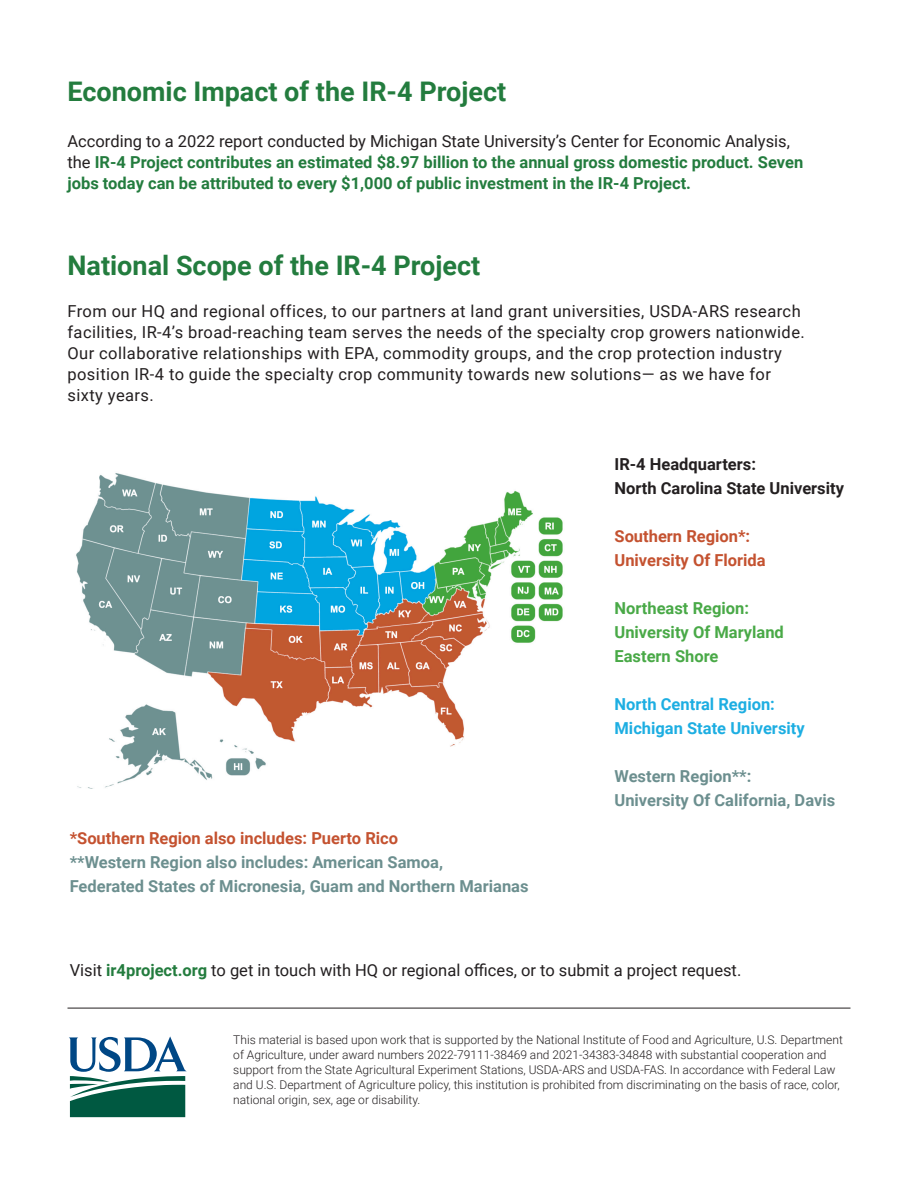
<style>
.page{position:relative;width:918px;height:1188px;background:#fff}
.page>*{position:absolute;margin:0;border:0;box-sizing:border-box;transform-origin:0 0}
.t1{font:700 27px "Roboto";color:#237c3e}
.t2{font:16.5px/21px "Roboto";letter-spacing:.025em;color:#231f20}
.t3{font:700 16.5px/21px "Roboto";color:#237c3e}
.t4{font:700 16.5px/24px "Roboto";color:#6c8f8f}
.t5{font:16.5px "Roboto";color:#231f20}
.t6{font:700 16.5px/24px "Roboto";color:#c45230}
.t7{font:700 16.5px/24px "Roboto";color:#49a947}
.t8{font:700 16.5px/24px "Roboto";color:#231f20}
.t9{font:700 16.5px/24px "Roboto";color:#1daee2}
.t10{font:300 12px/15px "Roboto";color:#231f20}
.s1{font-weight:400;color:#231f20}
.s2{font-weight:700;color:#237c3e}
</style>
<div class="page">
<hr style="left:68px;top:1008px;width:782px;height:1px;background:#231f20">
<img style="left:76px;top:473px;width:487px;height:316px">
<svg style="left:69px;top:1036px;width:118px;height:81px"></svg>
<p class="t1" style="left:68px;top:73px;width:440px">Economic Impact of the IR-4 Project</p>
<p class="t3" style="left:68px;top:130px;width:737px"><span class="s1">According to a 2022 report conducted by Michigan State University’s Center for Economic Analysis, the</span> IR-4 Project contributes an estimated $8.97 billion to the annual gross domestic product. Seven jobs today can be attributed to every $1,000 of public investment in the IR-4 Project.</p>
<p class="t1" style="left:68px;top:247px;width:414px">National Scope of the IR-4 Project</p>
<p class="t2" style="left:68px;top:300px;width:739px">From our HQ and regional offices, to our partners at land grant universities, USDA-ARS research facilities, IR-4’s broad-reaching team serves the needs of the specialty crop growers nationwide.<br>Our collaborative relationships with EPA, commodity groups, and the crop protection industry position IR-4 to guide the specialty crop community towards new solutions— as we have for sixty years.</p>
<p class="t6" style="left:70px;top:825px;width:330px">*Southern Region also includes: Puerto Rico</p>
<p class="t4" style="left:70px;top:849px;width:375px">**Western Region also includes: American Samoa,</p>
<p class="t4" style="left:70px;top:873px;width:460px">Federated States of Micronesia, Guam and Northern Marianas</p>
<p class="t8" style="left:615px;top:452px;width:231px">IR-4 Headquarters:<br>North Carolina State University</p>
<p class="t6" style="left:615px;top:524px;width:153px">Southern Region*:<br>University Of Florida</p>
<p class="t7" style="left:615px;top:596px;width:171px">Northeast Region:<br>University Of Maryland<br>Eastern Shore</p>
<p class="t9" style="left:615px;top:692px;width:192px">North Central Region:<br>Michigan State University</p>
<p class="t4" style="left:615px;top:764px;width:222px">Western Region**:<br>University Of California, Davis</p>
<p class="t5" style="left:70px;top:958px;width:673px">Visit <span class="s2">ir4project.org</span> to get in touch with HQ or regional offices, or to submit a project request.</p>
<p class="t10" style="left:233px;top:1032px;width:611px">This material is based upon work that is supported by the National Institute of Food and Agriculture, U.S. Department of Agriculture, under award numbers 2022-79111-38469 and 2021-34383-34848 with substantial cooperation and support from the State Agricultural Experiment Stations, USDA-ARS and USDA-FAS. In accordance with Federal Law and U.S. Department of Agriculture policy, this institution is prohibited from discriminating on the basis of race, color, national origin, sex, age or disability.</p>
</div>
